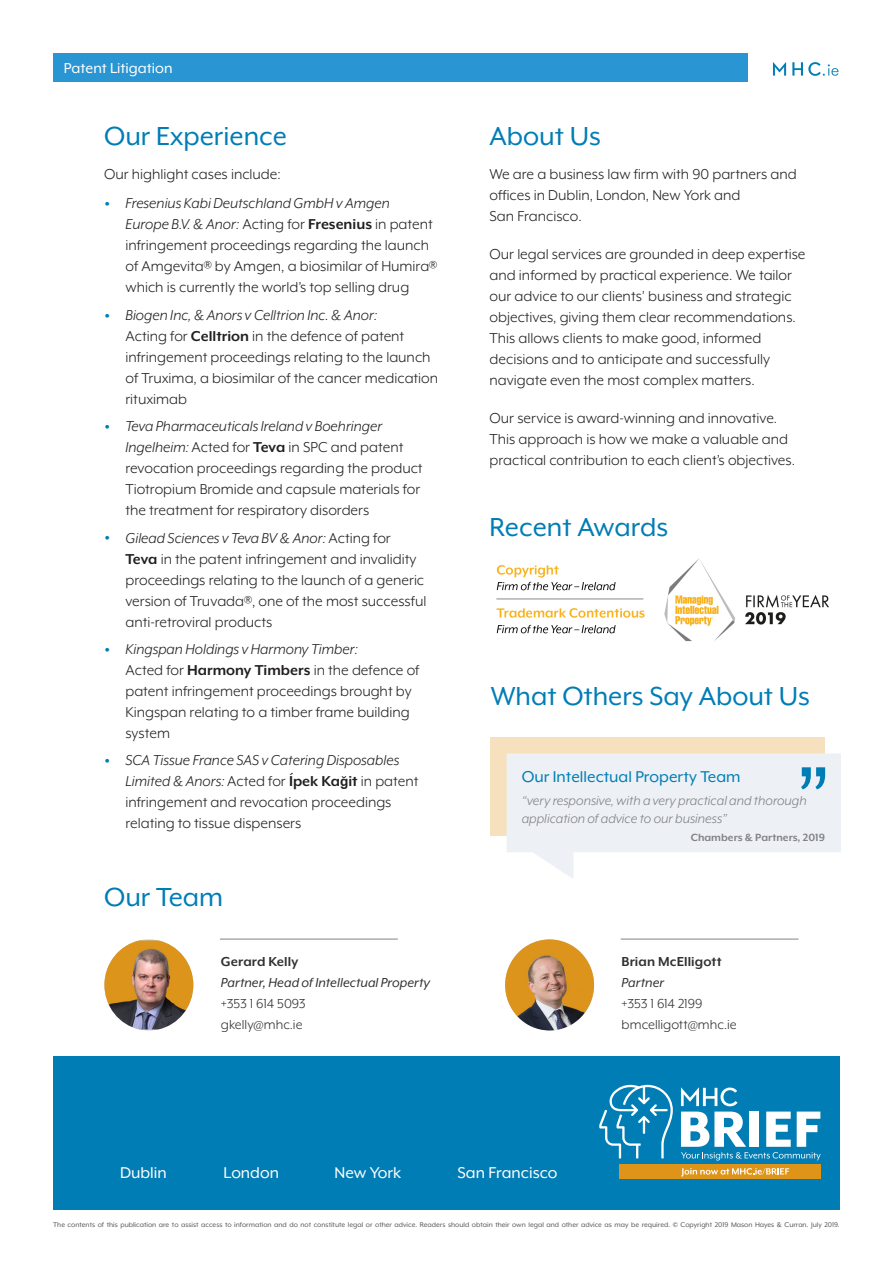
<style>
.page{position:relative;width:893px;height:1263px;background:#fff}
.page>*{position:absolute;margin:0;border:0;box-sizing:border-box;transform-origin:0 0}
.MHC_Sub_Head{font:30px "Mr Eaves XL Mod OT";color:#007db5}
.MHC_Footer_Cities{font:18px "Mr Eaves XL Mod OT";color:#fff}
.MHC_Quote_Title{font:18px "Mr Eaves XL Mod OT";color:#007db5}
.MHC_Body{font:16.5px/21px "Mr Eaves XL Mod OT";color:#231f20}
.MHC_Header_Title{font:16.5px "Mr Eaves XL Mod OT";color:#fff}
.MHC_Quote_Text{font:italic 15px/18px "Mr Eaves XL Mod OT";color:#808285}
.MHC_Partner_Text{font:15px "Mr Eaves XL Mod OT";color:#312f30}
.MHC_Partner_Text-2{font:italic 15px "Mr Eaves XL Mod OT";letter-spacing:.005em;color:#312f30}
.MHC_Partner_Text-3{font:700 15px "Mr Eaves XL Mod OT";letter-spacing:.005em;color:#312f30}
.MHC_Quote_Reference{font:700 12px "Mr Eaves XL Mod OT";color:#808285}
.MHC_Disclaimer{font:7.8px "Mr Eaves XL Mod OT";color:#57585a}
.s1{font-size:28.5px;color:#007db5}
.s2{font-style:italic}
.s3{font-weight:700}
.s4{font-family:"Arial";font-weight:700;font-size:13.5px}
</style>
<div class="page">
<div style="left:53px;top:53px;width:694px;height:29px;background:#2996d3"></div>
<svg style="left:773px;top:62px;width:65px;height:14px"></svg>
<div style="left:53px;top:1057px;width:787px;height:153px;background:#007db5"></div>
<div style="left:491px;top:737px;width:334px;height:98px;background:#f7e0bd"></div>
<svg style="left:507px;top:753px;width:334px;height:125px"></svg>
<img style="left:104px;top:940px;width:89px;height:89px">
<hr style="left:220px;top:939px;width:178px;height:1px;background:#808285">
<img style="left:505px;top:939px;width:89px;height:91px">
<hr style="left:621px;top:939px;width:177px;height:1px;background:#808285">
<img style="left:496px;top:559px;width:333px;height:83px">
<svg style="left:599px;top:1085px;width:74px;height:73px"></svg>
<svg style="left:681px;top:1087px;width:140px;height:73px"></svg>
<div style="left:619px;top:1164px;width:202px;height:15px;background:#de9418"></div>
<svg style="left:681px;top:1168px;width:108px;height:8px"></svg>
<p class="MHC_Header_Title" style="left:64px;top:60px;width:110px">Patent Litigation</p>
<p class="MHC_Sub_Head" style="left:104px;top:121px;width:184px">Our Experience</p>
<p class="MHC_Body" style="left:104px;top:163px;width:178px">Our highlight cases include:</p>
<p class="MHC_Body" style="left:125px;top:193px;width:313px;text-indent:-21px"><span class="s1">•</span> <span class="s2">Fresenius Kabi Deutschland GmbH v Amgen Europe B.V. &amp; Anor:</span> Acting for <span class="s3">Fresenius</span> in patent infringement proceedings regarding the launch of Amgevita® by Amgen, a biosimilar of Humira® which is currently the world’s top selling drug</p>
<p class="MHC_Body" style="left:125px;top:304px;width:314px;text-indent:-21px"><span class="s1">•</span> <span class="s2">Biogen Inc, &amp; Anors v Celltrion Inc. &amp; Anor:<br></span>Acting for <span class="s3">Celltrion</span> in the defence of patent infringement proceedings relating to the launch of Truxima, a biosimilar of the cancer medication rituximab</p>
<p class="MHC_Body" style="left:125px;top:416px;width:299px;text-indent:-21px"><span class="s1">•</span> <span class="s2">Teva Pharmaceuticals Ireland v Boehringer Ingelheim:</span> Acted for <span class="s3">Teva</span> in SPC and patent revocation proceedings regarding the product Tiotropium Bromide and capsule materials for the treatment for respiratory disorders</p>
<p class="MHC_Body" style="left:125px;top:527px;width:302px;text-indent:-21px"><span class="s1">•</span> <span class="s2">Gilead Sciences v Teva BV &amp; Anor:</span> Acting for <span class="s3">Teva</span> in the patent infringement and invalidity proceedings relating to the launch of a generic version of Truvada®, one of the most successful anti-retroviral products</p>
<p class="MHC_Body" style="left:125px;top:639px;width:296px;text-indent:-21px"><span class="s1">•</span> <span class="s2">Kingspan Holdings v Harmony Timber:<br></span>Acted for <span class="s3">Harmony Timbers</span> in the defence of patent infringement proceedings brought by Kingspan relating to a timber frame building system</p>
<p class="MHC_Body" style="left:125px;top:750px;width:295px;text-indent:-21px"><span class="s1">•</span> <span class="s2">SCA Tissue France SAS v Catering Disposables Limited &amp; Anors:</span> Acted for <span class="s3">Ípek Ka</span><span class="s4">ğ</span><span class="s3">it</span> in patent infringement and revocation proceedings relating to tissue dispensers</p>
<p class="MHC_Sub_Head" style="left:104px;top:882px;width:121px">Our Team</p>
<p class="MHC_Partner_Text-3" style="left:221px;top:954px;width:79px">Gerard Kelly</p>
<p class="MHC_Partner_Text-2" style="left:221px;top:975px;width:211px">Partner, Head of Intellectual Property</p>
<p class="MHC_Partner_Text" style="left:221px;top:996px;width:86px">+353 1 614 5093</p>
<p class="MHC_Partner_Text" style="left:221px;top:1017px;width:83px">gkelly@mhc.ie</p>
<p class="MHC_Sub_Head" style="left:490px;top:121px;width:113px">About Us</p>
<p class="MHC_Body" style="left:490px;top:163px;width:309px">We are a business law firm with 90 partners and offices in Dublin, London, New York and<br>San Francisco.</p>
<p class="MHC_Body" style="left:490px;top:243px;width:317px">Our legal services are grounded in deep expertise and informed by practical experience. We tailor our advice to our clients’ business and strategic objectives, giving them clear recommendations.<br>This allows clients to make good, informed decisions and to anticipate and successfully navigate even the most complex matters.</p>
<p class="MHC_Body" style="left:490px;top:408px;width:307px">Our service is award-winning and innovative.<br>This approach is how we make a valuable and practical contribution to each client’s objectives.</p>
<p class="MHC_Sub_Head" style="left:490px;top:512px;width:180px">Recent Awards</p>
<p class="MHC_Sub_Head" style="left:491px;top:681px;width:321px">What Others Say About Us</p>
<p class="MHC_Quote_Title" style="left:522px;top:768px;width:220px">Our Intellectual Property Team</p>
<p class="MHC_Quote_Text" style="left:522px;top:791px;width:287px">“very responsive, with a very practical and thorough application of advice to our business”</p>
<p class="MHC_Quote_Reference" style="left:691px;top:832px;width:136px">Chambers &amp; Partners, 2019</p>
<p class="MHC_Partner_Text-3" style="left:622px;top:954px;width:101px">Brian McElligott</p>
<p class="MHC_Partner_Text-2" style="left:622px;top:975px;width:44px">Partner</p>
<p class="MHC_Partner_Text" style="left:622px;top:996px;width:82px">+353 1 614 2199</p>
<p class="MHC_Partner_Text" style="left:622px;top:1017px;width:117px">bmcelligott@mhc.ie</p>
<p class="MHC_Footer_Cities" style="left:120px;top:1164px;width:48px">Dublin</p>
<p class="MHC_Footer_Cities" style="left:224px;top:1164px;width:57px">London</p>
<p class="MHC_Footer_Cities" style="left:335px;top:1164px;width:68px">New York</p>
<p class="MHC_Footer_Cities" style="left:458px;top:1164px;width:101px">San Francisco</p>
<p class="MHC_Disclaimer" style="left:53px;top:1220px;width:788px">The contents of this publication are to assist access to information and do not constitute legal or other advice. Readers should obtain their own legal and other advice as may be required. © Copyright 2019 Mason Hayes &amp; Curran. July 2019.</p>
</div>
